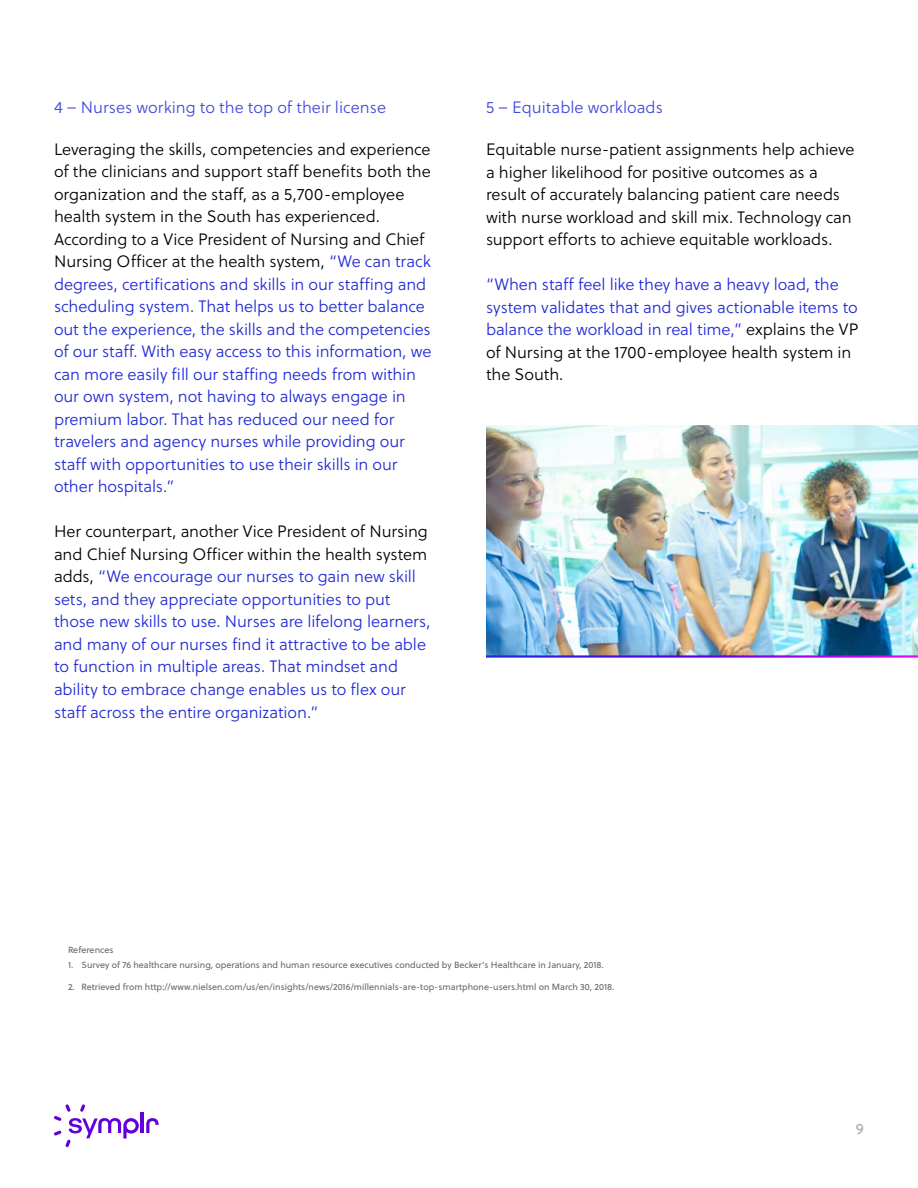
<style>
.page{position:relative;width:918px;height:1188px;background:#fff}
.page>*{position:absolute;margin:0;border:0;box-sizing:border-box;transform-origin:0 0}
.t1{font:16.5px/22.5px "Soleil Lt";letter-spacing:-.005em;color:#202ad6}
.t2{font:16.5px/22.5px "Soleil Lt";letter-spacing:-.005em;color:#000}
.t3{font:16.5px "Soleil Lt";color:#424adc}
.t4{font:15px "Soleil";color:#a8a8a8}
.t5{font:9px "Soleil";color:#65656a}
.s1{color:#000}
</style>
<div class="page">
<img style="left:486px;top:426px;width:432px;height:229px">
<hr style="left:141px;top:1113px;width:3px;height:20px;background:#6100dc">
<svg style="left:146px;top:1118px;width:13px;height:15px"></svg>
<svg style="left:54px;top:1104px;width:85px;height:43px"></svg>
<p class="t3" style="left:54px;top:97px;width:334px">4 – Nurses working to the top of their license</p>
<p class="t3" style="left:486px;top:97px;width:178px">5 – Equitable workloads</p>
<p class="t1" style="left:54px;top:138px;width:379px"><span class="s1">Leveraging the skills, competencies and experience of the clinicians and support staff benefits both the organization and the staff, as a 5,700-employee health system in the South has experienced.<br>According to a Vice President of Nursing and Chief Nursing Officer at the health system,</span> “We can track degrees, certifications and skills in our staffing and scheduling system. That helps us to better balance out the experience, the skills and the competencies of our staff. With easy access to this information, we can more easily fill our staffing needs from within our own system, not having to always engage in premium labor. That has reduced our need for travelers and agency nurses while providing our staff with opportunities to use their skills in our other hospitals.”</p>
<p class="t1" style="left:54px;top:521px;width:378px"><span class="s1">Her counterpart, another Vice President of Nursing and Chief Nursing Officer within the health system adds,</span> “We encourage our nurses to gain new skill sets, and they appreciate opportunities to put those new skills to use. Nurses are lifelong learners, and many of our nurses find it attractive to be able to function in multiple areas. That mindset and ability to embrace change enables us to flex our staff across the entire organization.”</p>
<p class="t2" style="left:486px;top:139px;width:370px">Equitable nurse-patient assignments help achieve a higher likelihood for positive outcomes as a result of accurately balancing patient care needs with nurse workload and skill mix. Technology can support efforts to achieve equitable workloads.</p>
<p class="t1" style="left:486px;top:274px;width:374px">“When staff feel like they have a heavy load, the system validates that and gives actionable items to balance the workload in real time,” <span class="s1">explains the VP of Nursing at the 1700-employee health system in the South.</span></p>
<p class="t5" style="left:68px;top:944px;width:47px">References</p>
<p class="t5" style="left:68px;top:959px;width:537px">1. Survey of 76 healthcare nursing, operations and human resource executives conducted by Becker’s Healthcare in January, 2018.</p>
<p class="t5" style="left:68px;top:981px;width:548px">2. Retrieved from http://www.nielsen.com/us/en/insights/news/2016/millennials-are-top-smartphone-users.html on March 30, 2018.</p>
<p class="t4" style="left:856px;top:1119px;width:10px">9</p>
</div>
